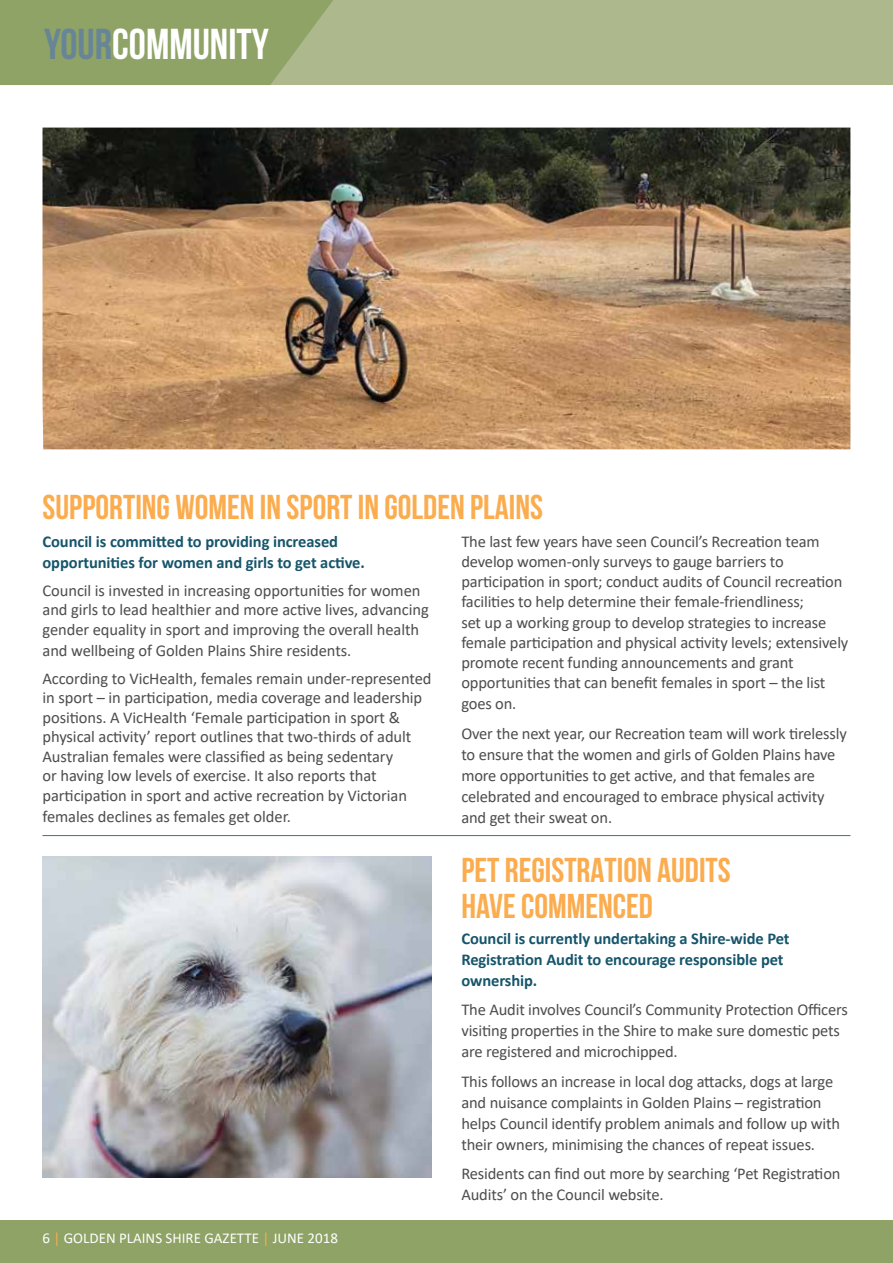
<style>
.page{position:relative;width:893px;height:1263px;background:#fff}
.page>*{position:absolute;margin:0;border:0;box-sizing:border-box;transform-origin:0 0}
.t1{font:700 43.2px "Bebas Neue";color:#fff}
.t2{font:700 34.5px/36px "Bebas Neue";color:#fbac4e}
.t3{font:16.5px/21px "Calibri";letter-spacing:-.01em;color:#4d4d4f}
.t4{font:700 16.5px/21px "Calibri";letter-spacing:-.005em;color:#16556b}
.t5{font:15px "Calibri";color:#fff}
.s1{color:#688597}
.s2{color:#fbac4e}
</style>
<div class="page">
<div style="left:0;top:1220px;width:893px;height:43px;background:#8ea365"></div>
<div style="left:0;top:0;width:893px;height:85px;background:#adb98c"></div>
<hr style="left:43px;top:835px;width:807px;height:1px;background:#287894">
<img style="left:43px;top:128px;width:807px;height:321px">
<img style="left:43px;top:856px;width:389px;height:322px">
<svg style="left:0;top:0;width:333px;height:85px;background:#90a568"></svg>
<h1 class="t1" style="left:44px;top:21px;width:226px"><span class="s1">YOUR</span>COMMUNITY</h1>
<h2 class="t2" style="left:43px;top:489px;width:502px">SUPPORTING WOMEN IN SPORT IN GOLDEN PLAINS</h2>
<p class="t4" style="left:43px;top:530px;width:324px">Council is committed to providing increased opportunities for women and girls to get active.</p>
<p class="t3" style="left:43px;top:580px;width:388px;line-height:19.5px">Council is invested in increasing opportunities for women and girls to lead healthier and more active lives, advancing gender equality in sport and improving the overall health</p>
<p class="t3" style="left:43px;top:636px;width:390px;line-height:28px">and wellbeing of Golden Plains Shire residents.<br>According to VicHealth, females remain under-represented</p>
<p class="t3" style="left:43px;top:688px;width:381px;line-height:19.5px">in sport – in participation, media coverage and leadership positions. A VicHealth ‘Female participation in sport &amp; physical activity’ report outlines that two-thirds of adult Australian females were classified as being sedentary<br>or having low levels of exercise. It also reports that participation in sport and active recreation by Victorian</p>
<p class="t3" style="left:43px;top:805px;width:250px">females declines as females get older.</p>
<p class="t3" style="left:461px;top:531px;width:389px;line-height:20.4px">The last few years have seen Council’s Recreation team develop women-only surveys to gauge barriers to participation in sport; conduct audits of Council recreation facilities to help determine their female-friendliness;<br>set up a working group to develop strategies to increase female participation and physical activity levels; extensively promote recent funding announcements and grant opportunities that can benefit females in sport – the list goes on.</p>
<p class="t3" style="left:461px;top:722px;width:387px">Over the next year, our Recreation team will work tirelessly to ensure that the women and girls of Golden Plains have more opportunities to get active, and that females are celebrated and encouraged to embrace physical activity and get their sweat on.</p>
<p class="t5" style="left:43px;top:1228px;width:297px">6 <span class="s2">|</span> GOLDEN PLAINS SHIRE GAZETTE <span class="s2">|</span> JUNE 2018</p>
<h2 class="t2" style="left:461px;top:852px;width:271px">PET REGISTRATION AUDITS<br>HAVE COMMENCED</h2>
<p class="t4" style="left:461px;top:927px;width:330px">Council is currently undertaking a Shire-wide Pet<br>Registration Audit to encourage responsible pet ownership.</p>
<p class="t3" style="left:461px;top:999px;width:388px">The Audit involves Council’s Community Protection Officers visiting properties in the Shire to make sure domestic pets are registered and microchipped.</p>
<p class="t3" style="left:461px;top:1070px;width:380px">This follows an increase in local dog attacks, dogs at large and nuisance complaints in Golden Plains – registration helps Council identify problem animals and follow up with their owners, minimising the chances of repeat issues.</p>
<p class="t3" style="left:461px;top:1163px;width:381px">Residents can find out more by searching ‘Pet Registration<br>Audits’ on the Council website.</p>
</div>
